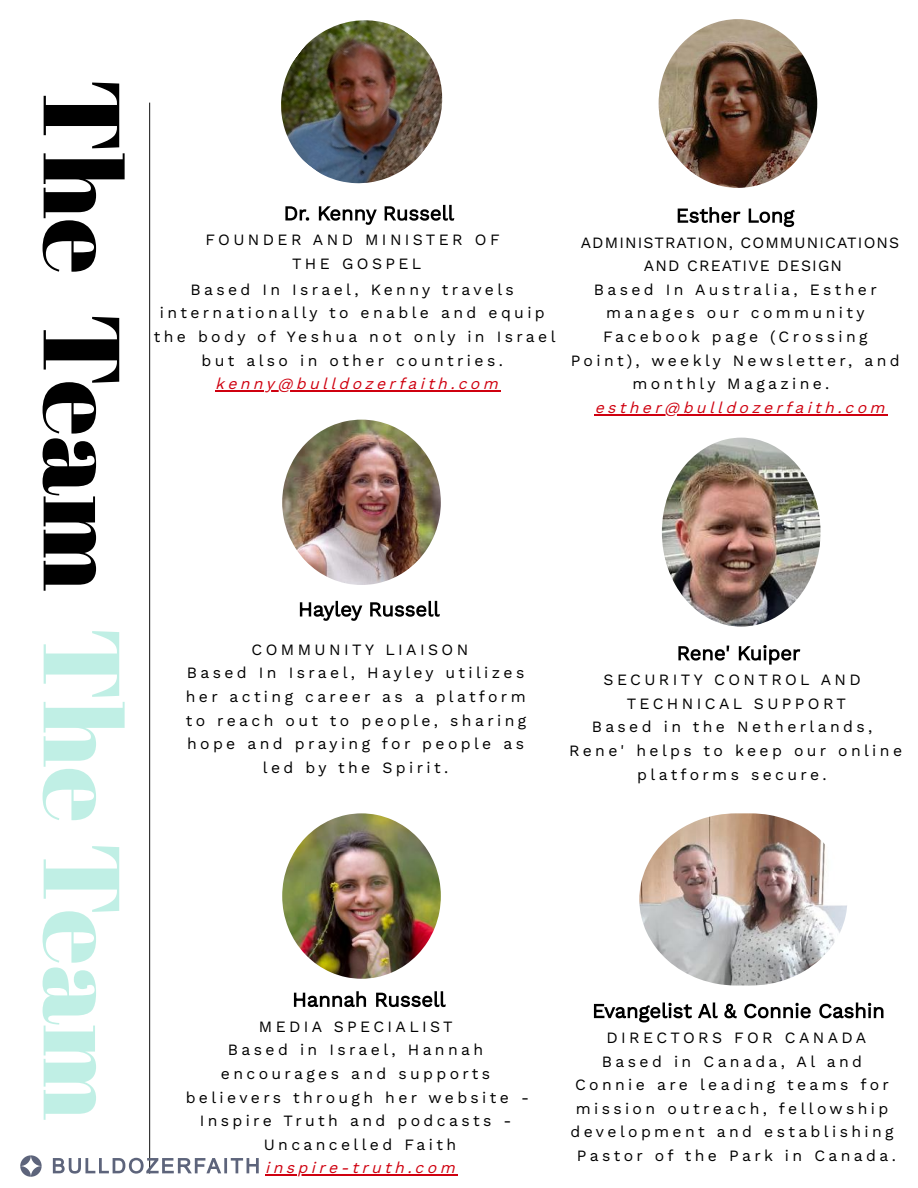
<style>
.page{position:relative;width:918px;height:1188px;background:#fff}
.page>*{position:absolute;margin:0;border:0;box-sizing:border-box;transform-origin:0 0}
.t1{font:108px "Abril Fatface";color:#000}
.t2{font:15.75px/23.7px "Work Sans";letter-spacing:.215em;color:#000;text-align:center}
.t3{font:italic 15.75px "Work Sans";color:#cf000f}
.t4{font:15.75px/23.7px "Work Sans";letter-spacing:.07em;color:#000;text-align:center}
.s1{color:#4bd3b4}
</style>
<div class="page">
<hr style="left:149px;top:103px;width:1px;height:1070px;background:#2b2b2b">
<svg style="left:53px;top:1158px;width:206px;height:16px"></svg>
<svg style="left:20px;top:1155px;width:22px;height:22px"></svg>
<svg style="left:285px;top:205px;width:169px;height:20px"></svg>
<img style="left:281px;top:20px;width:161px;height:163px">
<svg style="left:294px;top:991px;width:152px;height:16px"></svg>
<img style="left:282px;top:813px;width:159px;height:166px">
<svg style="left:678px;top:645px;width:122px;height:20px"></svg>
<svg style="left:300px;top:601px;width:140px;height:20px"></svg>
<img style="left:282px;top:420px;width:159px;height:165px">
<svg style="left:678px;top:207px;width:117px;height:20px"></svg>
<img style="left:659px;top:19px;width:158px;height:169px">
<hr style="left:215px;top:390px;width:286px;height:2px;background:#cf000f">
<hr style="left:595px;top:414px;width:293px;height:1px;background:#cf000f">
<img style="left:662px;top:438px;width:159px;height:189px">
<hr style="left:265px;top:1174px;width:193px;height:2px;background:#cf000f">
<svg style="left:594px;top:1003px;width:289px;height:19px"></svg>
<img style="left:639px;top:813px;width:208px;height:173px">
<h1 class="t1" style="left:158px;top:79px;width:1043px;rotate:90deg">The Team <span class="s1">The Team</span></h1>
<p class="t2" style="left:205px;top:228px;width:296px">FOUNDER AND MINISTER OF<br>THE GOSPEL</p>
<p class="t2" style="left:154px;top:277px;width:403px">Based In Israel, Kenny travels internationally to enable and equip the body of Yeshua not only in Israel but also in other countries.</p>
<p class="t3" style="left:215px;top:375px;width:288px">kenny @bulldozerfaith.com</p>
<p class="t4" style="left:581px;top:230px;width:320px">ADMINISTRATION, COMMUNICATIONS<br>AND CREATIVE DESIGN</p>
<p class="t2" style="left:571px;top:277px;width:331px">Based In Australia, Esther manages our community<br>Facebook page (Crossing<br>Point), weekly Newsletter, and monthly Magazine.</p>
<p class="t3" style="left:595px;top:398px;width:296px">esther@bulldozerfaith.com</p>
<p class="t2" style="left:186px;top:637px;width:342px">COMMUNITY LIAISON<br>Based In Israel, Hayley utilizes her acting career as a platform to reach out to people, sharing hope and praying for people as led by the Spirit.</p>
<p class="t2" style="left:569px;top:668px;width:334px">SECURITY CONTROL AND<br>TECHNICAL SUPPORT<br>Based in the Netherlands,<br>Rene' helps to keep our online platforms secure.</p>
<p class="t2" style="left:186px;top:1014px;width:345px">MEDIA SPECIALIST<br>Based in Israel, Hannah encourages and supports believers through her website -<br>Inspire Truth and podcasts -<br>Uncancelled Faith</p>
<p class="t3" style="left:265px;top:1159px;width:195px">inspire-truth.com</p>
<p class="t2" style="left:570px;top:1026px;width:327px">DIRECTORS FOR CANADA<br>Based in Canada, Al and<br>Connie are leading teams for mission outreach, fellowship development and establishing<br>Pastor of the Park in Canada.</p>
</div>
